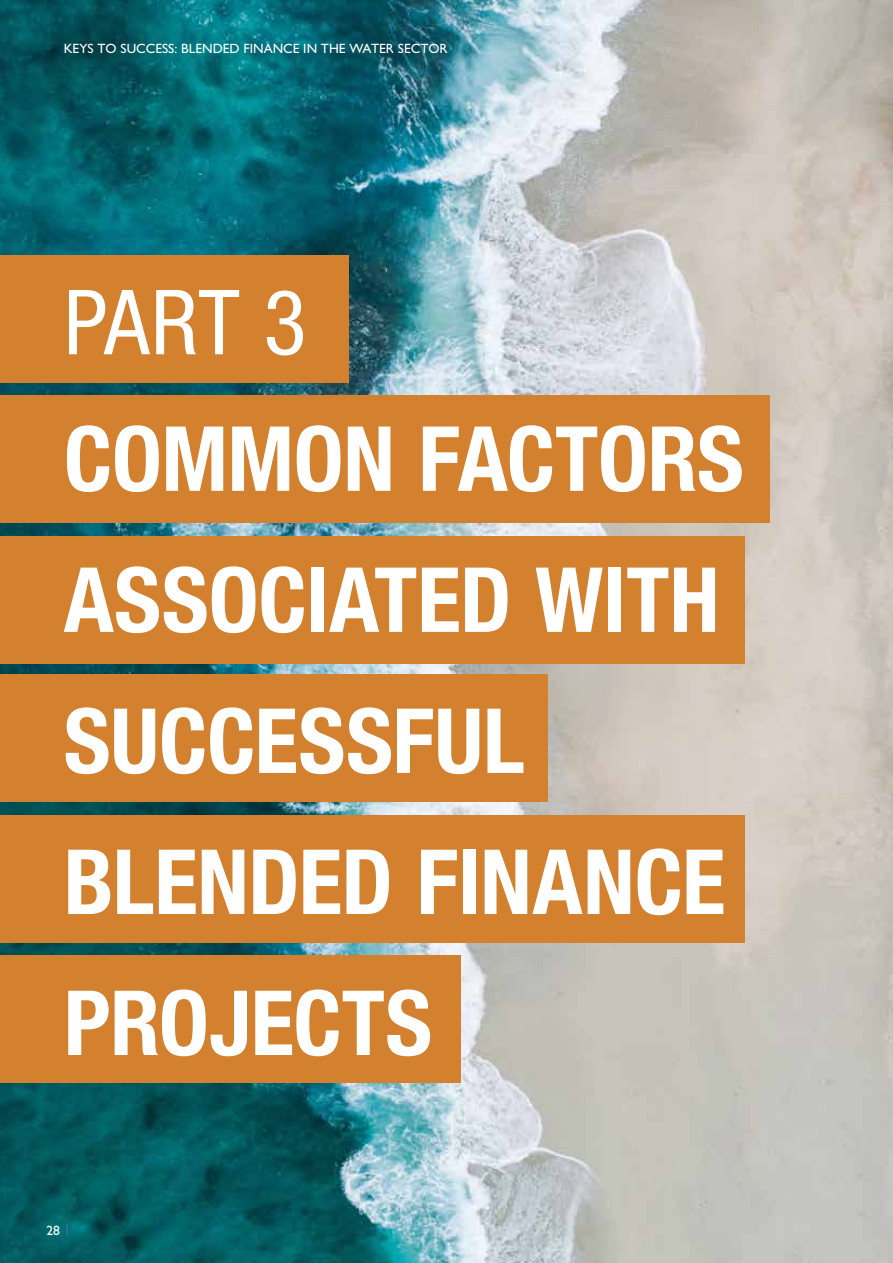
<style>
.page{position:relative;width:893px;height:1263px;background:#fff}
.page>*{position:absolute;margin:0;border:0;box-sizing:border-box;transform-origin:0 0}
.t1{font:700 condensed 90px/141px "Helvetica Neue LT";letter-spacing:-.005em;color:#fff}
.t2{font:condensed 90px "Helvetica Neue LT";color:#fff}
.t3{font:13.5px "M Gill Sans";color:#fff}
.s1{color:#5578ac}
</style>
<div class="page">
<img style="left:0;top:0;width:893px;height:1263px">
<div style="left:0;top:255px;width:349px;height:128px;background:#d3802f"></div>
<div style="left:0;top:395px;width:770px;height:128px;background:#d3802f"></div>
<div style="left:0;top:536px;width:744px;height:127px;background:#d3802f"></div>
<div style="left:0;top:675px;width:547px;height:127px;background:#d3802f"></div>
<div style="left:0;top:815px;width:744px;height:127px;background:#d3802f"></div>
<div style="left:0;top:955px;width:460px;height:128px;background:#d3802f"></div>
<p class="t3" style="left:64px;top:41px;width:385px">KEYS TO SUCCESS: BLENDED FINANCE IN THE WATER SECTOR</p>
<p class="t2" style="left:64px;top:270px;width:244px">PART 3</p>
<p class="t1" style="left:64px;top:387px;width:681px">COMMON FACTORS<br>ASSOCIATED WITH<br>SUCCESSFUL<br>BLENDED FINANCE<br>PROJECTS</p>
<p class="t3" style="left:46px;top:1223px;width:26px">28 <span class="s1">|</span></p>
</div>
